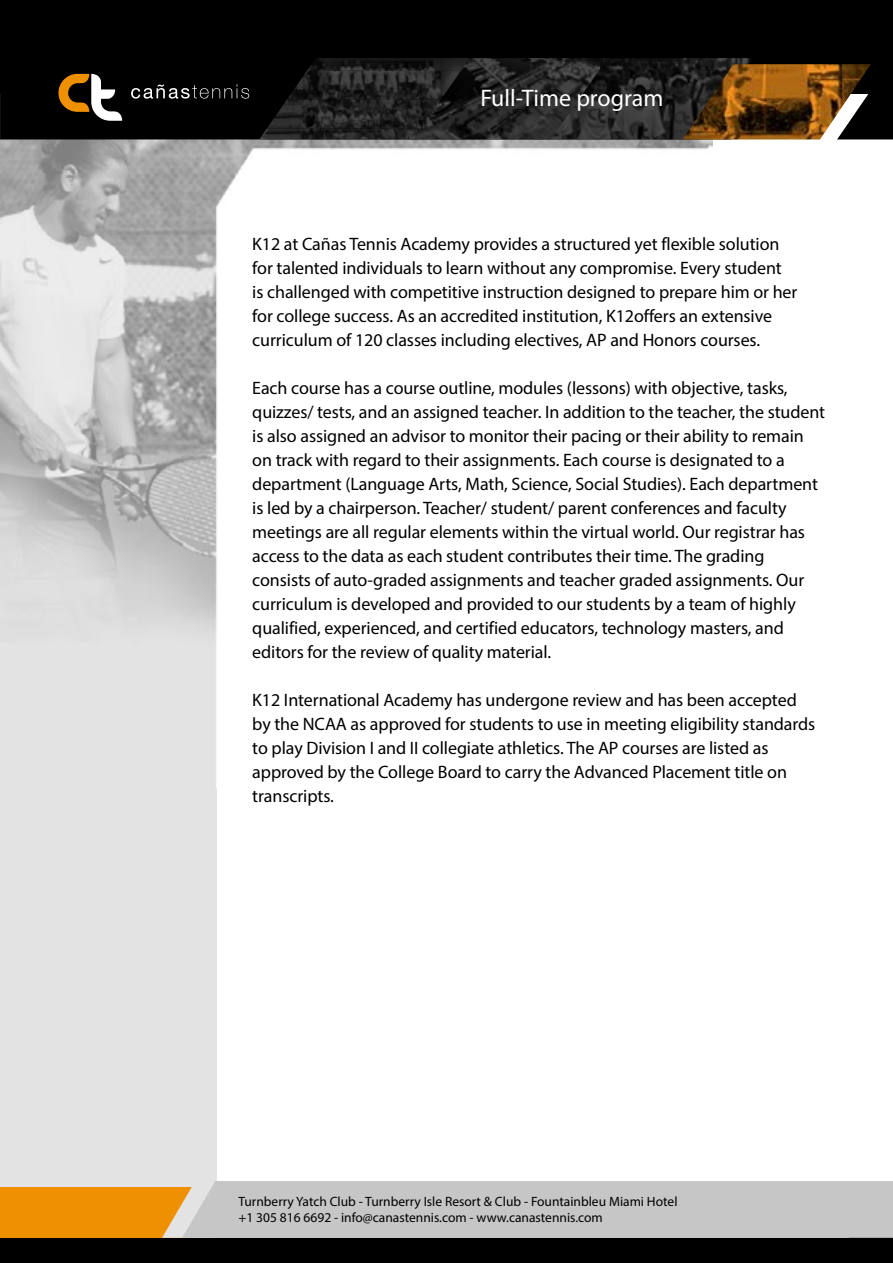
<style>
.page{position:relative;width:893px;height:1263px;background:#fff}
.page>*{position:absolute;margin:0;border:0;box-sizing:border-box;transform-origin:0 0}
.t1{font:24px "Myriad Pro";color:#fff}
.t2{font:18px/24px "Myriad Pro";letter-spacing:-.005em;color:#000}
.t3{font:13.5px/16.2px "Myriad Pro";color:#000}
</style>
<div class="page">
<div style="left:0;top:216px;width:216px;height:1013px;background:#e3e3e3"></div>
<img style="left:0;top:139px;width:712px;height:497px">
<div style="left:0;top:0;width:893px;height:94px;background:#000"></div>
<div style="left:0;top:73px;width:287px;height:66px;background:#000"></div>
<img style="left:600px;top:58px;width:151px;height:81px">
<img style="left:421px;top:58px;width:179px;height:81px">
<img style="left:307px;top:58px;width:163px;height:13px">
<img style="left:287px;top:71px;width:174px;height:29px">
<img style="left:267px;top:100px;width:174px;height:29px">
<img style="left:259px;top:129px;width:162px;height:10px">
<svg style="left:871px;top:94px;width:22px;height:45px"></svg>
<svg style="left:58px;top:74px;width:64px;height:47px"></svg>
<svg style="left:131px;top:84px;width:118px;height:15px"></svg>
<div style="left:0;top:1230px;width:893px;height:33px;background:#000"></div>
<div style="left:0;top:1187px;width:213px;height:51px;background:#ef9000"></div>
<div style="left:162px;top:1181px;width:731px;height:57px;background:#c6c6c6"></div>
<img style="left:682px;top:64px;width:189px;height:75px">
<h1 class="t1" style="left:480px;top:84px;width:184px">Full-Time program</h1>
<p class="t2" style="left:252px;top:231px;width:547px">K12 at Cañas Tennis Academy provides a structured yet flexible solution for talented individuals to learn without any compromise. Every student is challenged with competitive instruction designed to prepare him or her for college success. As an accredited institution, K12offers an extensive curriculum of 120 classes including electives, AP and Honors courses.</p>
<p class="t2" style="left:252px;top:375px;width:574px">Each course has a course outline, modules (lessons) with objective, tasks, quizzes/ tests, and an assigned teacher. In addition to the teacher, the student is also assigned an advisor to monitor their pacing or their ability to remain on track with regard to their assignments. Each course is designated to a department (Language Arts, Math, Science, Social Studies). Each department is led by a chairperson. Teacher/ student/ parent conferences and faculty meetings are all regular elements within the virtual world. Our registrar has access to the data as each student contributes their time. The grading consists of auto-graded assignments and teacher graded assignments. Our curriculum is developed and provided to our students by a team of highly qualified, experienced, and certified educators, technology masters, and editors for the review of quality material.</p>
<p class="t2" style="left:252px;top:687px;width:565px">K12 International Academy has undergone review and has been accepted by the NCAA as approved for students to use in meeting eligibility standards to play Division I and II collegiate athletics. The AP courses are listed as approved by the College Board to carry the Advanced Placement title on transcripts.</p>
<p class="t3" style="left:238px;top:1193px;width:441px">Turnberry Yatch Club - Turnberry Isle Resort &amp; Club - Fountainbleu Miami Hotel +1 305 816 6692 - info@canastennis.com - www.canastennis.com</p>
</div>
